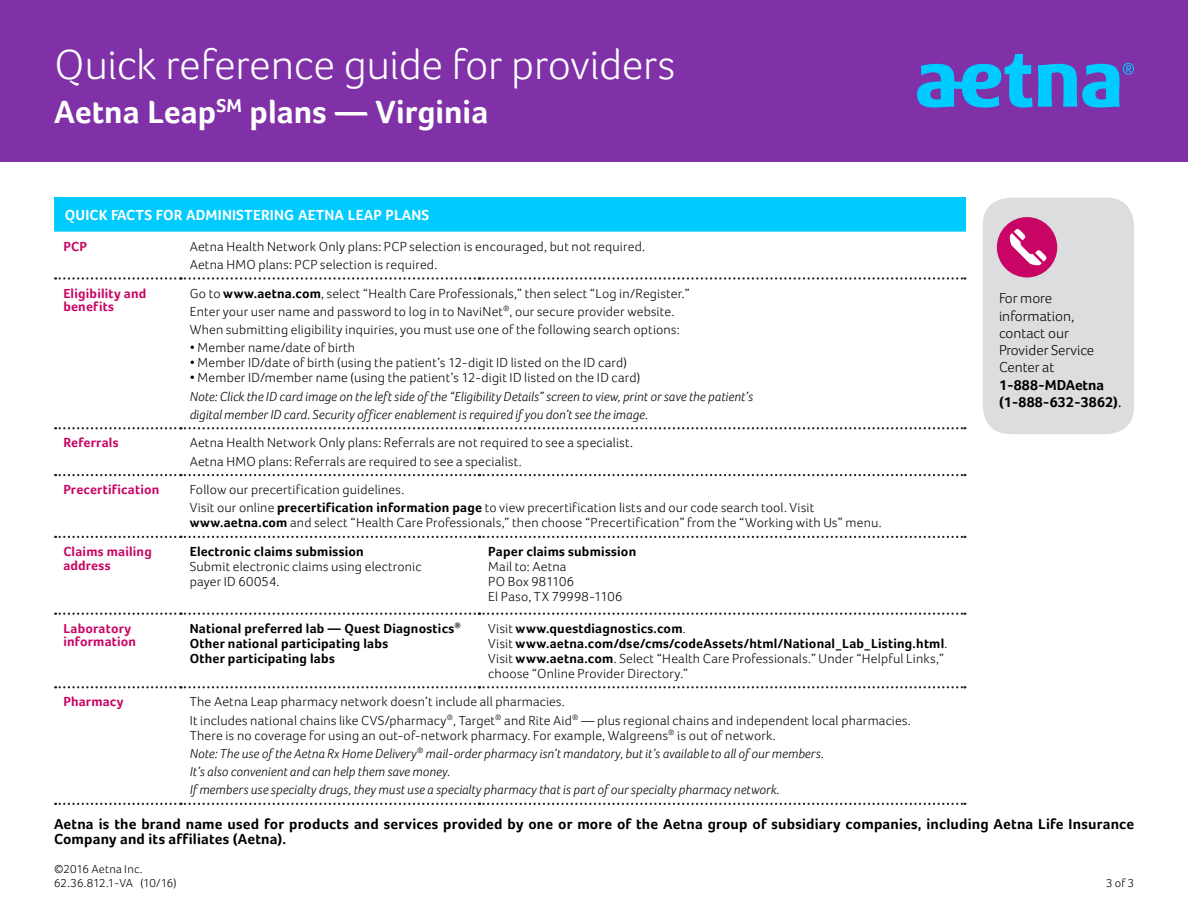
<style>
.page{position:relative;width:1188px;height:918px;background:#fff}
.page>*{position:absolute;margin:0;border:0;box-sizing:border-box;transform-origin:0 0}
.t1{font:300 43.5px "Foco";letter-spacing:-.01em;color:#fff}
.t2{font:700 33px "Foco";color:#fff}
.t3{font:700 15px/15px "Foco";letter-spacing:.01em;color:#000}
.t4{font:700 15px "Foco";letter-spacing:.015em;color:#fff}
.t5{font:300 14.85px/17.2px "Foco";color:#000}
.t6{font:700 14.85px/17.2px "Foco";color:#000}
.t7{font:300 13.5px/18.3px "Foco";letter-spacing:.015em;color:#000}
.t8{font:italic 300 13.5px/18.3px "Foco";letter-spacing:.01em;color:#000}
.t9{font:700 13.5px/15px "Foco";letter-spacing:.015em;color:#000}
.t10{font:700 13.5px/13.5px "Foco";letter-spacing:.015em;color:#c80564}
.t11{font:300 12px/13.8px "Foco";letter-spacing:.01em;color:#000}
.s1{font-weight:700}
.s2{font-weight:400}
.s3{font-style:normal}
</style>
<div class="page">
<div style="left:983px;top:198px;width:151px;height:236px;background:#dcddde;border-radius:27px"></div>
<div style="left:54px;top:197px;width:912px;height:35px;background:#00cbff"></div>
<svg style="left:55px;top:277px;width:910px;height:3px"></svg>
<svg style="left:55px;top:427px;width:910px;height:2px"></svg>
<svg style="left:55px;top:474px;width:910px;height:2px"></svg>
<svg style="left:55px;top:536px;width:910px;height:2px"></svg>
<svg style="left:55px;top:613px;width:910px;height:2px"></svg>
<svg style="left:55px;top:686px;width:910px;height:2px"></svg>
<svg style="left:55px;top:803px;width:910px;height:2px"></svg>
<div style="left:0;top:0;width:1188px;height:162px;background:#8031a7"></div>
<svg style="left:917px;top:54px;width:217px;height:54px"></svg>
<div style="left:997px;top:217px;width:60px;height:60px;background:#c80564;border-radius:50%"></div>
<svg style="left:1009px;top:229px;width:38px;height:37px"></svg>
<h1 class="t1" style="left:54px;top:39px;width:623px">Quick reference guide for providers</h1>
<h2 class="t2" style="left:54px;top:93px;width:436px">Aetna Leap<sup>SM</sup> plans — Virginia</h2>
<p class="t4" style="left:65px;top:206px;width:366px">QUICK FACTS FOR ADMINISTERING AETNA LEAP PLANS</p>
<p class="t10" style="left:63px;top:239px;width:25px">PCP</p>
<p class="t7" style="left:190px;top:237px;width:457px">Aetna Health Network Only plans: PCP selection is encouraged, but not required.<br>Aetna HMO plans: PCP selection is required.</p>
<p class="t10" style="left:63px;top:286px;width:85px">Eligibility and benefits</p>
<p class="t7" style="left:190px;top:284px;width:501px">Go to <span class="s1">www.aetna.com</span>, select “Health Care Professionals,” then select “Log in/Register.”<br>Enter your user name and password to log in to NaviNet<sup>®</sup>, our secure provider website.<br>When submitting eligibility inquiries, you must use one of the following search options:</p>
<p class="t7" style="left:190px;top:339px;width:167px">• Member name/date of birth</p>
<p class="t7" style="left:190px;top:354px;width:439px">• Member ID/date of birth (using the patient’s 12-digit ID listed on the ID card)</p>
<p class="t7" style="left:190px;top:369px;width:452px">• Member ID/member name (using the patient’s 12-digit ID listed on the ID card)</p>
<p class="t8" style="left:190px;top:387px;width:565px">Note: Click the ID card image on the left side of the “Eligibility Details” screen to view, print or save the patient’s digital member ID card. Security officer enablement is required if you don’t see the image.</p>
<p class="t10" style="left:63px;top:436px;width:57px">Referrals</p>
<p class="t7" style="left:190px;top:434px;width:445px">Aetna Health Network Only plans: Referrals are not required to see a specialist.<br>Aetna HMO plans: Referrals are required to see a specialist.</p>
<p class="t10" style="left:63px;top:483px;width:98px">Precertification</p>
<p class="t7" style="left:190px;top:480px;width:626px">Follow our precertification guidelines.<br>Visit our online <span class="s1">precertification information page</span> to view precertification lists and our code search tool. Visit</p>
<p class="t7" style="left:190px;top:514px;width:694px"><span class="s1">www.aetna.com</span> and select “Health Care Professionals,” then choose “Precertification” from the “Working with Us” menu.</p>
<p class="t10" style="left:63px;top:545px;width:90px">Claims mailing address</p>
<p class="t9" style="left:190px;top:544px;width:176px">Electronic claims submission</p>
<p class="t9" style="left:488px;top:544px;width:149px">Paper claims submission</p>
<p class="t7" style="left:488px;top:559px;width:136px;line-height:15px">Mail to: Aetna<br>PO Box 981106<br>El Paso, TX 79998-1106</p>
<p class="t7" style="left:190px;top:559px;width:233px;line-height:15px">Submit electronic claims using electronic payer ID 60054.</p>
<p class="t5" style="left:999px;top:290px;width:97px">For more information, contact our<br>Provider Service<br>Center at</p>
<p class="t6" style="left:999px;top:376px;width:124px">1-888-MDAetna (1-888-632-3862)<span class="s2">.</span></p>
<p class="t10" style="left:63px;top:621px;width:74px">Laboratory information</p>
<p class="t9" style="left:190px;top:621px;width:273px">National preferred lab — Quest Diagnostics<sup>®<br></sup>Other national participating labs<br>Other participating labs</p>
<p class="t7" style="left:488px;top:621px;width:461px;line-height:15px">Visit <span class="s1">www.questdiagnostics.com</span>.<br>Visit <span class="s1">www.aetna.com/dse/cms/codeAssets/html/National_Lab_Listing.html</span>.<br>Visit <span class="s1">www.aetna.com</span>. Select “Health Care Professionals.” Under “Helpful Links,” choose “Online Provider Directory.”</p>
<p class="t10" style="left:63px;top:695px;width:62px">Pharmacy</p>
<p class="t7" style="left:190px;top:693px;width:723px">The Aetna Leap pharmacy network doesn’t include all pharmacies.<br>It includes national chains like CVS/pharmacy<sup>®</sup>, Target<sup>®</sup> and Rite Aid<sup>®</sup> — plus regional chains and independent local pharmacies.</p>
<p class="t8" style="left:190px;top:726px;width:636px"><span class="s3">There is no coverage for using an out-of-network pharmacy. For example, Walgreens</span><sup>®</sup> <span class="s3">is out of network.<br></span>Note: The use of the Aetna Rx Home Delivery<sup>®</sup> mail-order pharmacy isn’t mandatory, but it’s available to all of our members.<br>It’s also convenient and can help them save money.<br>If members use specialty drugs, they must use a specialty pharmacy that is part of our specialty pharmacy network.</p>
<p class="t3" style="left:54px;top:817px;width:1082px">Aetna is the brand name used for products and services provided by one or more of the Aetna group of subsidiary companies, including Aetna Life Insurance<br>Company and its affiliates (Aetna).</p>
<p class="t11" style="left:54px;top:862px;width:124px">©2016 Aetna Inc.<br>62.36.812.1-VA (10/16)</p>
<p class="t11" style="left:1106px;top:876px;width:30px">3 of 3</p>
</div>
